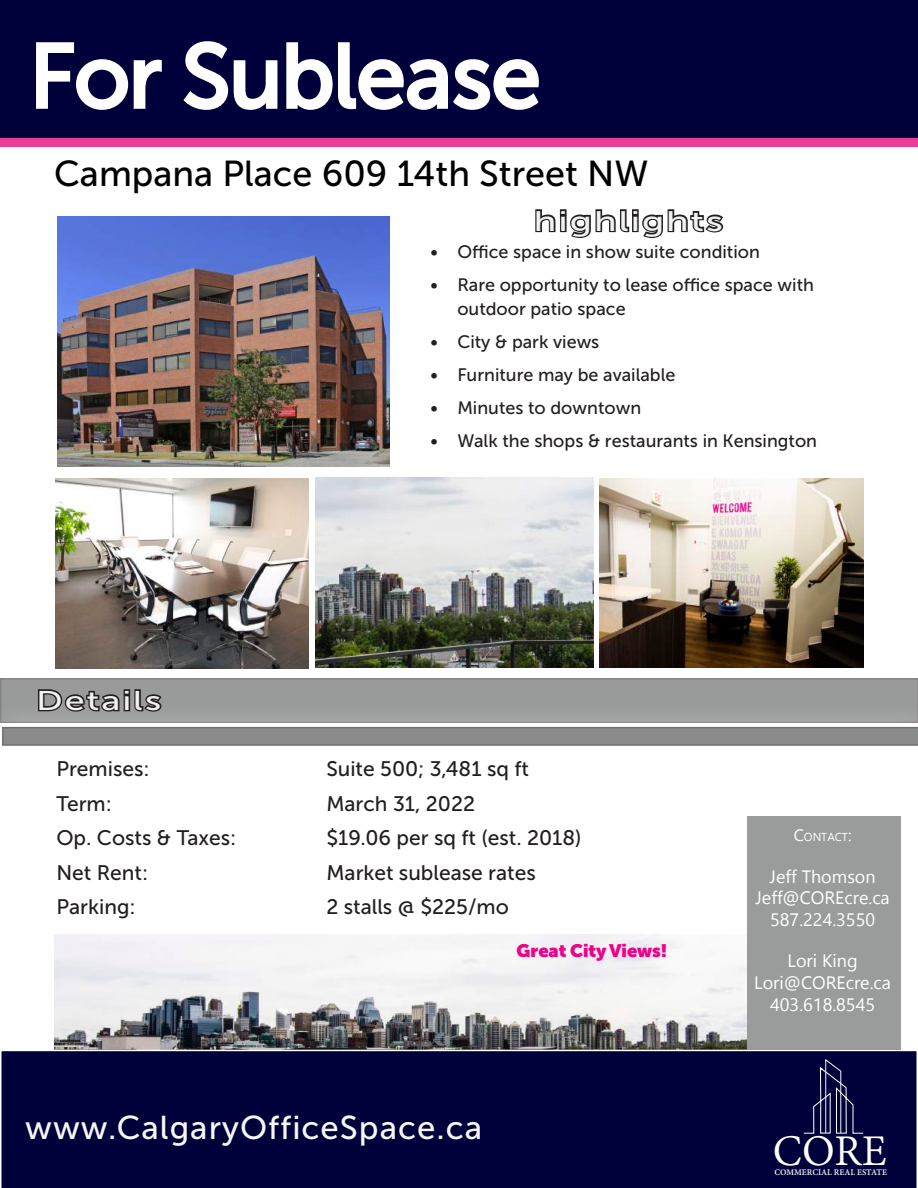
<style>
.page{position:relative;width:918px;height:1188px;background:#fff}
.page>*{position:absolute;margin:0;border:0;box-sizing:border-box;transform-origin:0 0}
.t1{font:90px "Museo Sans 500";letter-spacing:-.02em;color:#fff}
.t2{font:47.4px "Adobe Devanagari";color:#fff}
.t3{font:36px "Museo Sans 500";color:#000}
.t4{font:33px "Museo Sans 500";letter-spacing:.03em;color:#f6f6f7}
.t5{font:28.2px "Museo Sans 500";letter-spacing:.055em;color:#f0f1f2;scale:1.33 1}
.t6{font:27px "Museo Sans 500";letter-spacing:.055em;color:#f0f1f2;scale:1.33 1}
.t7{font:21px "Museo Sans 500";color:#231f20}
.t8{font:18px/24px "Museo Sans 500";color:#231f20}
.t9{font:18px/21.6px "Gadugi";color:#fff;text-align:center}
.t10{font:900 18px "Museo Sans Display";color:#ed028c}
.t11{font:11.55px "Gadugi";color:#fff}
.t12{font:700 9.45px "Adobe Devanagari";color:#f2f3f4}
.s1{font-size:16.5px}
</style>
<div class="page">
<img style="left:54px;top:934px;width:693px;height:116px">
<div style="left:1px;top:1051px;width:916px;height:137px;background:#00003a"></div>
<div style="left:0;top:113px;width:918px;height:34px;background:#ed3c97"></div>
<div style="left:1px;top:0;width:917px;height:138px;background:#00003a"></div>
<svg style="left:36px;top:42px;width:126px;height:68px"></svg>
<svg style="left:183px;top:41px;width:95px;height:69px"></svg>
<svg style="left:286px;top:42px;width:253px;height:68px"></svg>
<svg style="left:535px;top:209px;width:21px;height:24px"></svg>
<div style="left:560px;top:209px;width:7px;height:6px;border:3px solid #231f20"></div>
<div style="left:560px;top:215px;width:7px;height:17px;border:3px solid #231f20"></div>
<svg style="left:570px;top:209px;width:60px;height:29px"></svg>
<div style="left:632px;top:209px;width:7px;height:6px;border:3px solid #231f20"></div>
<div style="left:632px;top:215px;width:7px;height:17px;border:3px solid #231f20"></div>
<svg style="left:642px;top:209px;width:82px;height:29px"></svg>
<svg style="left:803px;top:1059px;width:61px;height:75px;background:#1c1c4f"></svg>
<div style="left:747px;top:816px;width:153px;height:234px;background:#9a9b9b"></div>
<svg style="left:0;top:678px;width:918px;height:68px;background:#979898"></svg>
<img style="left:57px;top:217px;width:333px;height:250px">
<img style="left:599px;top:479px;width:265px;height:188px">
<img style="left:315px;top:477px;width:279px;height:190px">
<img style="left:56px;top:479px;width:253px;height:190px">
<h1 class="t1" style="left:29px;top:27px;width:514px">For Sublease</h1>
<h3 class="t3" style="left:54px;top:154px;width:596px">Campana Place 609 14th Street NW</h3>
<h3 class="t5" style="left:534px;top:205px;width:144px">highlights</h3>
<h3 class="t6" style="left:36px;top:686px;width:96px">Details</h3>
<p class="t8" style="left:430px;top:240px;width:331px">• Office space in show suite condition</p>
<p class="t8" style="left:457px;top:273px;width:358px;text-indent:-27px">• Rare opportunity to lease office space with outdoor patio space</p>
<p class="t8" style="left:430px;top:330px;width:171px">• City &amp; park views</p>
<p class="t8" style="left:430px;top:363px;width:247px">• Furniture may be available</p>
<p class="t8" style="left:430px;top:396px;width:212px">• Minutes to downtown</p>
<p class="t8" style="left:430px;top:429px;width:388px">• Walk the shops &amp; restaurants in Kensington</p>
<p class="t7" style="left:56px;top:757px;width:95px">Premises:</p>
<p class="t7" style="left:326px;top:757px;width:204px">Suite 500; 3,481 sq ft</p>
<p class="t7" style="left:56px;top:792px;width:57px">Term:</p>
<p class="t7" style="left:326px;top:792px;width:150px">March 31, 2022</p>
<p class="t7" style="left:56px;top:826px;width:181px">Op. Costs &amp; Taxes:</p>
<p class="t7" style="left:326px;top:826px;width:257px">$19.06 per sq ft (est. 2018)</p>
<p class="t7" style="left:56px;top:861px;width:93px">Net Rent:</p>
<p class="t7" style="left:326px;top:861px;width:211px">Market sublease rates</p>
<p class="t7" style="left:56px;top:895px;width:81px">Parking:</p>
<p class="t7" style="left:326px;top:895px;width:184px">2 stalls @ $225/mo</p>
<p class="t10" style="left:517px;top:940px;width:152px">Great City Views!</p>
<h3 class="t4" style="left:25px;top:1110px;width:459px">www.CalgaryOfficeSpace.ca</h3>
<p class="t11" style="left:794px;top:830px;width:59px"><span class="s1">C</span>ONTACT<span class="s1">:</span></p>
<p class="t9" style="left:756px;top:866px;width:136px">Jeff Thomson<br>Jeff@COREcre.ca<br>587.224.3550</p>
<p class="t9" style="left:754px;top:950px;width:138px">Lori King<br>Lori@COREcre.ca<br>403.618.8545</p>
<h2 class="t2" style="left:773px;top:1124px;width:116px">CORE</h2>
<p class="t12" style="left:774px;top:1167px;width:114px">COMMERCIAL REAL ESTATE</p>
</div>
